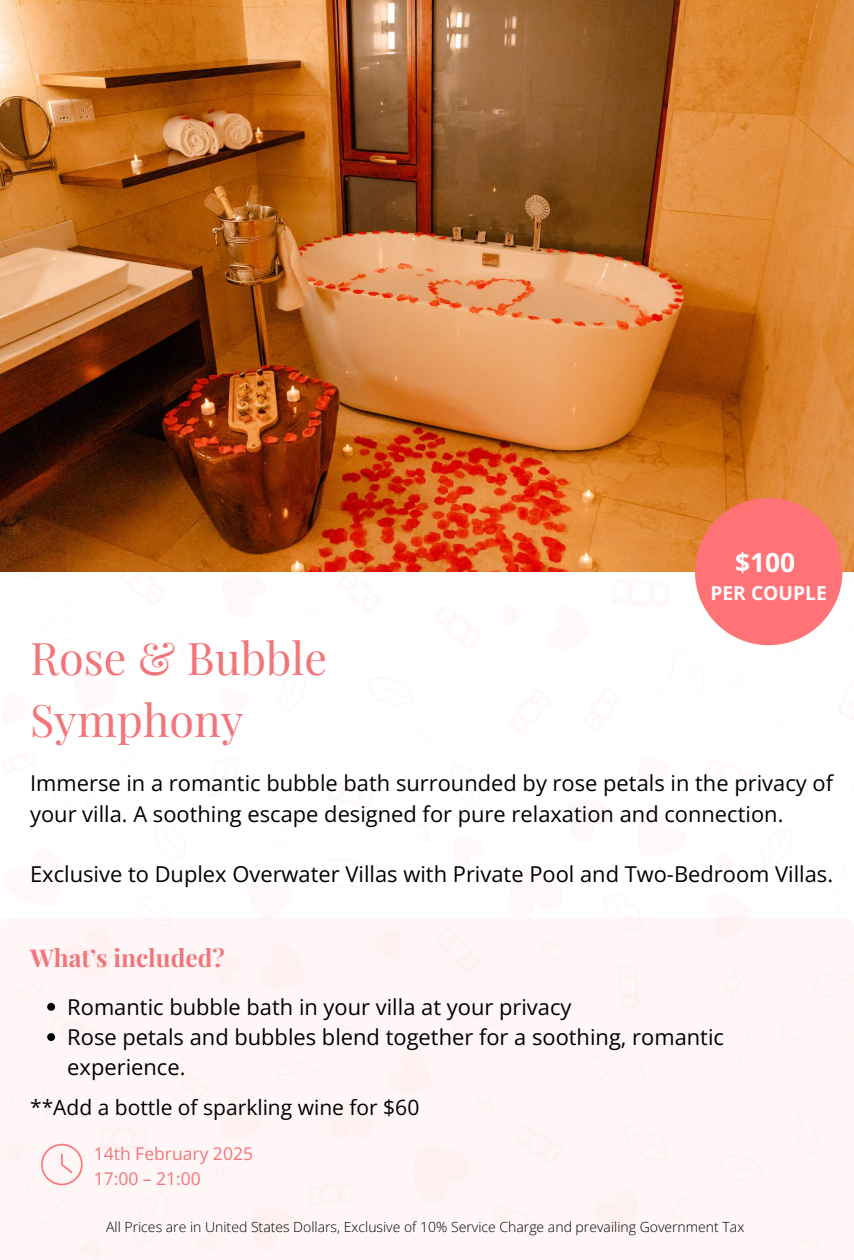
<style>
.page{position:relative;width:854px;height:1260px;background:#fff}
.page>*{position:absolute;margin:0;border:0;box-sizing:border-box;transform-origin:0 0}
.t1{font:44.89px/62.1px "Playfair Display";color:#f27579}
.t2{font:700 26.25px "Open Sans";color:#fff}
.t3{font:700 24.5px "Playfair Display";color:#f27579}
.t4{font:21.88px/30.2px "Open Sans";color:#000}
.t5{font:21px "Open Sans";color:#000}
.t6{font:700 19.25px "Open Sans";color:#fff}
.t7{font:17.5px/24.3px "Open Sans";color:#f27579}
.t8{font:300 14px "Open Sans";color:#000}
</style>
<div class="page">
<svg style="left:14px;top:571px;width:30px;height:1px"></svg>
<svg style="left:833px;top:571px;width:20px;height:34px"></svg>
<svg style="left:776px;top:630px;width:36px;height:15px"></svg>
<svg style="left:118px;top:571px;width:49px;height:1px"></svg>
<svg style="left:337px;top:571px;width:44px;height:1px"></svg>
<svg style="left:299px;top:571px;width:20px;height:1px"></svg>
<img style="left:0;top:0;width:853px;height:571px">
<div style="left:0;top:918px;width:853px;height:342px;background:#fff6f7"></div>
<svg style="left:41px;top:1143px;width:41px;height:43px"></svg>
<div style="left:694px;top:498px;width:147px;height:147px;background:#ff7276;border-radius:50%"></div>
<svg style="left:47px;top:1002px;width:8px;height:39px"></svg>
<h1 class="t1" style="left:30px;top:624px;width:298px">Rose &amp; Bubble<br>Symphony</h1>
<p class="t2" style="left:734px;top:544px;width:62px">$100</p>
<p class="t6" style="left:710px;top:579px;width:118px">PER COUPLE</p>
<p class="t4" style="left:30px;top:768px;width:804px">Immerse in a romantic bubble bath surrounded by rose petals in the privacy of your villa. A soothing escape designed for pure relaxation and connection.</p>
<p class="t4" style="left:30px;top:858px;width:804px">Exclusive to Duplex Overwater Villas with Private Pool and Two-Bedroom Villas.</p>
<p class="t3" style="left:30px;top:938px;width:196px">What’s included?</p>
<p class="t4" style="left:67px;top:991px;width:658px">Romantic bubble bath in your villa at your privacy<br>Rose petals and bubbles blend together for a soothing, romantic experience.</p>
<p class="t5" style="left:30px;top:1093px;width:390px">**Add a bottle of sparkling wine for $60</p>
<p class="t7" style="left:94px;top:1141px;width:161px">14th February 2025<br>17:00 – 21:00</p>
<p class="t8" style="left:106px;top:1218px;width:639px">All Prices are in United States Dollars, Exclusive of 10% Service Charge and prevailing Government Tax</p>
</div>
